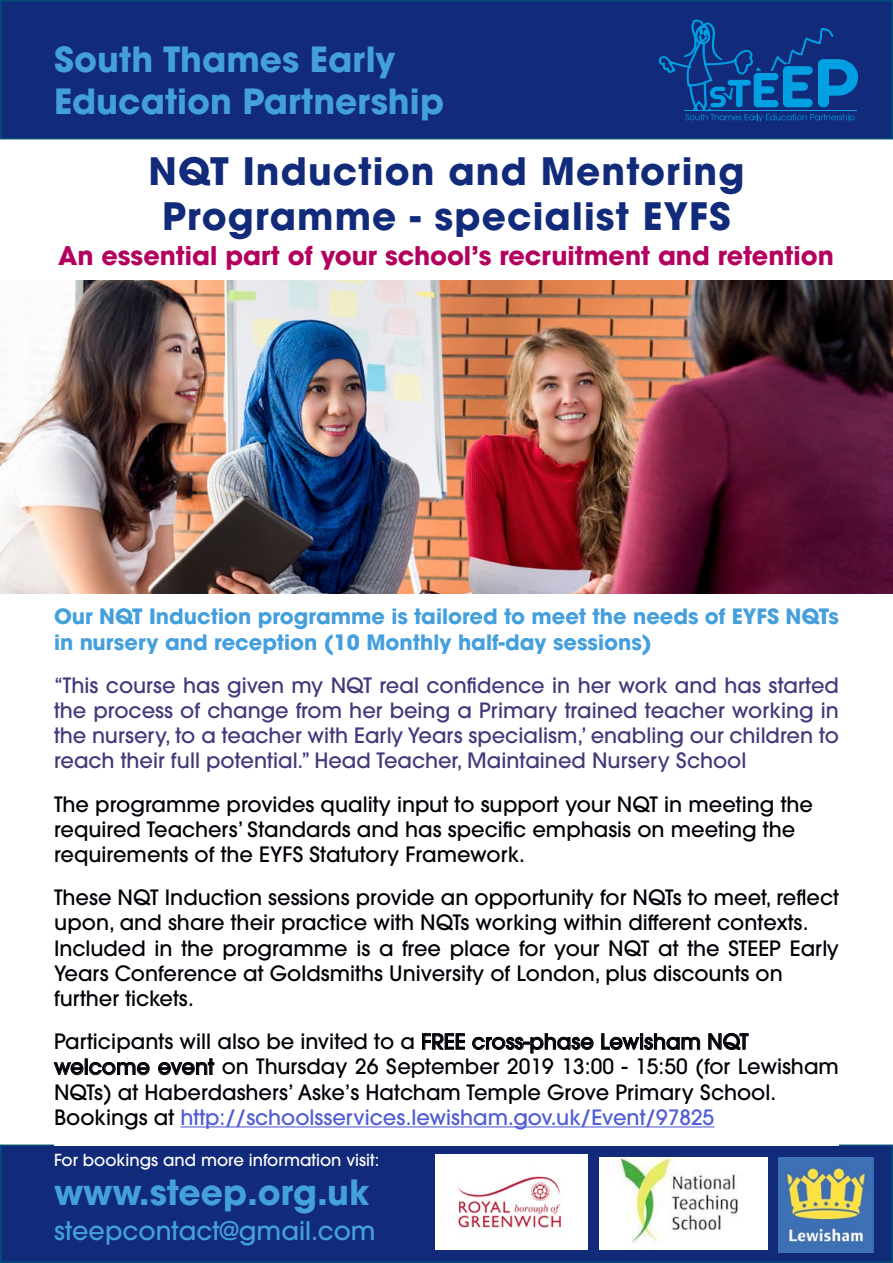
<style>
.page{position:relative;width:893px;height:1263px;background:#fff}
.page>*{position:absolute;margin:0;border:0;box-sizing:border-box;transform-origin:0 0}
.t1{font:700 37.5px/45px "ITC Avant Garde Pro";letter-spacing:.03em;color:#112a7a;text-align:center}
.t2{font:700 34.5px/41.4px "ITC Avant Garde Pro";color:#449fdd}
.t3{font:700 25.5px "ITC Avant Garde Pro";color:#b3005e}
.t4{font:500 25.5px "ITC Avant Garde Pro";color:#449fdd}
.t5{font:500 21px/25.2px "ITC Avant Garde Pro";color:#020107}
.t6{font:500 21px/25.2px "ITC Avant Garde Pro";color:#44387b;text-align:justify}
.t7{font:700 21px/25.2px "ITC Avant Garde Pro";color:#449fdd}
.t8{font:500 16.5px "ITC Avant Garde Pro";color:#fff}
.s1{color:#4f5cd6}
</style>
<div class="page">
<div style="left:1px;top:1px;width:891px;height:138px;background:#112a7a"></div>
<div style="left:0;top:0;width:893px;height:139px;border:2px solid #024e79"></div>
<svg style="left:659px;top:19px;width:199px;height:103px"></svg>
<hr style="left:685px;top:111px;width:172px;height:1px;background:#00a0e3">
<div style="left:1px;top:1145px;width:891px;height:117px;background:#112a7a"></div>
<div style="left:0;top:1144px;width:893px;height:119px;border:2px solid #024e79"></div>
<div style="left:54px;top:609px;width:785px;height:537px;background:#fff"></div>
<hr style="left:181px;top:1126px;width:533px;height:1px;background:#4f5cd6">
<svg style="left:422px;top:1033px;width:43px;height:17px"></svg>
<svg style="left:472px;top:1033px;width:121px;height:20px"></svg>
<svg style="left:601px;top:1033px;width:99px;height:17px"></svg>
<svg style="left:708px;top:1033px;width:41px;height:17px"></svg>
<svg style="left:54px;top:1062px;width:29px;height:13px"></svg>
<div style="left:85px;top:1059px;width:3px;height:16px;border:1px solid #020107"></div>
<svg style="left:89px;top:1062px;width:61px;height:13px"></svg>
<svg style="left:158px;top:1058px;width:56px;height:17px"></svg>
<img style="left:435px;top:1155px;width:152px;height:94px">
<img style="left:779px;top:1157px;width:95px;height:95px">
<img style="left:0;top:281px;width:893px;height:313px">
<img style="left:599px;top:1157px;width:168px;height:92px">
<h2 class="t2" style="left:54px;top:38px;width:392px">South Thames Early<br>Education Partnership</h2>
<h1 class="t1" style="left:149px;top:148px;width:597px">NQT Induction and Mentoring<br>Programme - specialist EYFS</h1>
<p class="t3" style="left:58px;top:239px;width:777px">An essential part of your school’s recruitment and retention</p>
<p class="t7" style="left:54px;top:604px;width:786px">Our NQT Induction programme is tailored to meet the needs of EYFS NQTs in nursery and reception (10 Monthly half-day sessions)</p>
<p class="t6" style="left:54px;top:672px;width:787px">“This course has given my NQT real confidence in her work and has started the process of change from her being a Primary trained teacher working in the nursery, to a teacher with Early Years specialism,’ enabling our children to reach their full potential.” Head Teacher, Maintained Nursery School</p>
<p class="t5" style="left:54px;top:791px;width:760px">The programme provides quality input to support your NQT in meeting the required Teachers’ Standards and has specific emphasis on meeting the requirements of the EYFS Statutory Framework.</p>
<p class="t5" style="left:54px;top:885px;width:786px">These NQT Induction sessions provide an opportunity for NQTs to meet, reflect upon, and share their practice with NQTs working within different contexts.<br>Included in the programme is a free place for your NQT at the STEEP Early Years Conference at Goldsmiths University of London, plus discounts on further tickets.</p>
<p class="t5" style="left:54px;top:1029px;width:786px">Participants will also be invited to a FREE cross-phase Lewisham NQT welcome event on Thursday 26 September 2019 13:00 - 15:50 (for Lewisham NQTs) at Haberdashers’ Aske’s Hatcham Temple Grove Primary School.<br>Bookings at <span class="s1">http://schoolsservices.lewisham.gov.uk/Event/97825</span></p>
<p class="t8" style="left:54px;top:1149px;width:327px">For bookings and more information visit:</p>
<h2 class="t2" style="left:54px;top:1172px;width:317px">www.steep.org.uk</h2>
<p class="t4" style="left:54px;top:1214px;width:323px">steepcontact@gmail.com</p>
</div>
